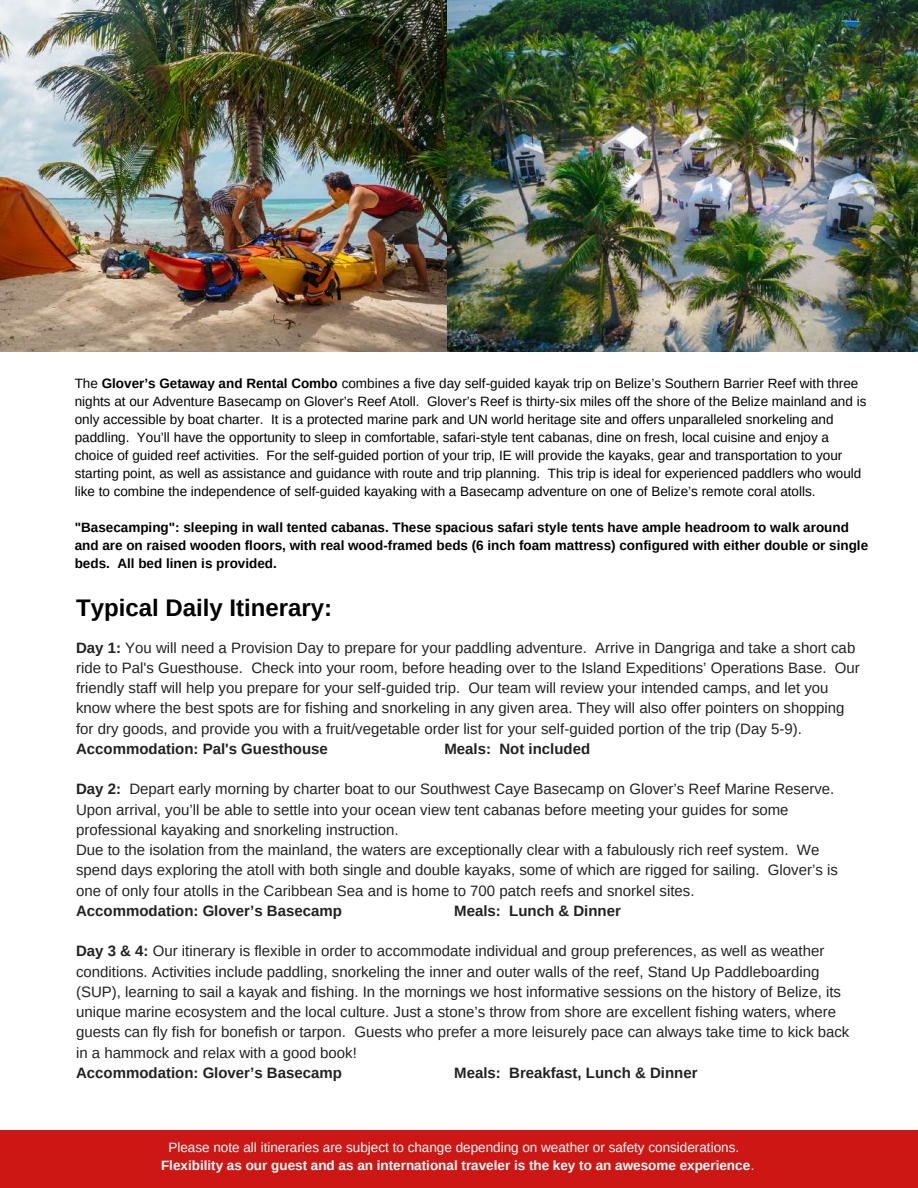
<style>
.page{position:relative;width:918px;height:1188px;background:#fff}
.page>*{position:absolute;margin:0;border:0;box-sizing:border-box;transform-origin:0 0}
.t1{font:700 24px "Arimo";color:#000}
.t2{font:15px/20.2px "Arimo";color:#222}
.t3{font:700 15px "Arimo";color:#222}
.t4{font:13.5px/18px "Arimo";color:#000}
.t5{font:700 13.5px/18px "Arimo";color:#000}
.t6{font:13.5px/18px "Arimo";color:#fff;text-align:center}
.s1{font-weight:700}
</style>
<div class="page">
<div style="left:0;top:1131px;width:918px;height:57px;background:#cd1714"></div>
<img style="left:447px;top:0;width:471px;height:352px">
<img style="left:0;top:0;width:447px;height:352px">
<p class="t4" style="left:75px;top:375px;width:793px">The <span class="s1">Glover’s Getaway and Rental Combo</span> combines a five day self-guided kayak trip on Belize’s Southern Barrier Reef with three nights at our Adventure Basecamp on Glover’s Reef Atoll. Glover’s Reef is thirty-six miles off the shore of the Belize mainland and is only accessible by boat charter. It is a protected marine park and UN world heritage site and offers unparalleled snorkeling and paddling. You’ll have the opportunity to sleep in comfortable, safari-style tent cabanas, dine on fresh, local cuisine and enjoy a choice of guided reef activities. For the self-guided portion of your trip, IE will provide the kayaks, gear and transportation to your starting point, as well as assistance and guidance with route and trip planning. This trip is ideal for experienced paddlers who would like to combine the independence of self-guided kayaking with a Basecamp adventure on one of Belize’s remote coral atolls.</p>
<p class="t5" style="left:75px;top:519px;width:795px">"Basecamping": sleeping in wall tented cabanas. These spacious safari style tents have ample headroom to walk around and are on raised wooden floors, with real wood-framed beds (6 inch foam mattress) configured with either double or single beds. All bed linen is provided.</p>
<h1 class="t1" style="left:76px;top:594px;width:258px">Typical Daily Itinerary:</h1>
<p class="t2" style="left:76px;top:637px;width:785px"><span class="s1">Day 1:</span> You will need a Provision Day to prepare for your paddling adventure. Arrive in Dangriga and take a short cab ride to Pal's Guesthouse. Check into your room, before heading over to the Island Expeditions’ Operations Base. Our friendly staff will help you prepare for your self-guided trip. Our team will review your intended camps, and let you know where the best spots are for fishing and snorkeling in any given area. They will also offer pointers on shopping for dry goods, and provide you with a fruit/vegetable order list for your self-guided portion of the trip (Day 5-9).</p>
<p class="t3" style="left:76px;top:740px;width:253px">Accommodation: Pal's Guesthouse</p>
<p class="t3" style="left:444px;top:740px;width:147px">Meals: Not included</p>
<p class="t2" style="left:76px;top:779px;width:763px"><span class="s1">Day 2:</span> Depart early morning by charter boat to our Southwest Caye Basecamp on Glover’s Reef Marine Reserve.<br>Upon arrival, you’ll be able to settle into your ocean view tent cabanas before meeting your guides for some professional kayaking and snorkeling instruction.<br>Due to the isolation from the mainland, the waters are exceptionally clear with a fabulously rich reef system. We spend days exploring the atoll with both single and double kayaks, some of which are rigged for sailing. Glover’s is one of only four atolls in the Caribbean Sea and is home to 700 patch reefs and snorkel sites.</p>
<p class="t3" style="left:76px;top:902px;width:267px">Accommodation: Glover’s Basecamp</p>
<p class="t3" style="left:454px;top:902px;width:168px">Meals: Lunch &amp; Dinner</p>
<p class="t2" style="left:76px;top:941px;width:775px"><span class="s1">Day 3 &amp; 4:</span> Our itinerary is flexible in order to accommodate individual and group preferences, as well as weather conditions. Activities include paddling, snorkeling the inner and outer walls of the reef, Stand Up Paddleboarding (SUP), learning to sail a kayak and fishing. In the mornings we host informative sessions on the history of Belize, its unique marine ecosystem and the local culture. Just a stone’s throw from shore are excellent fishing waters, where guests can fly fish for bonefish or tarpon. Guests who prefer a more leisurely pace can always take time to kick back in a hammock and relax with a good book!</p>
<p class="t3" style="left:76px;top:1064px;width:267px">Accommodation: Glover’s Basecamp</p>
<p class="t3" style="left:454px;top:1064px;width:245px">Meals: Breakfast, Lunch &amp; Dinner</p>
<p class="t6" style="left:161px;top:1138px;width:595px">Please note all itineraries are subject to change depending on weather or safety considerations.<br><span class="s1">Flexibility as our guest and as an international traveler is the key to an awesome experience</span>.</p>
</div>
